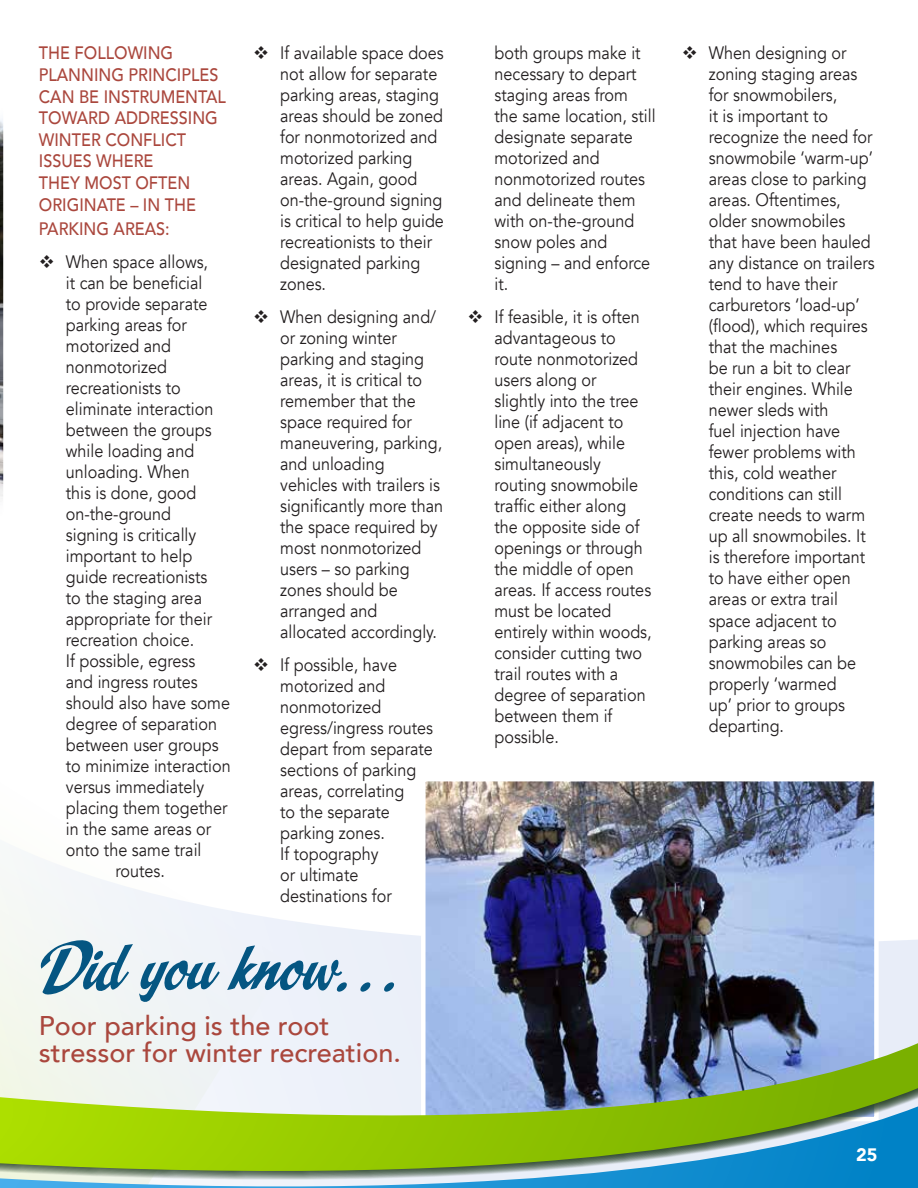
<style>
.page{position:relative;width:918px;height:1188px;background:#fff}
.page>*{position:absolute;margin:0;border:0;box-sizing:border-box;transform-origin:0 0}
.t1{font:72px "CC Spills";color:#055682}
.t2{font:500 27px/27px "Avenir";color:#aa473d}
.t3{font:18px/21px "Avenir";color:#231f20;scale:.9 1}
.t4{font:500 18px/21.6px "Avenir";color:#aa473d;scale:.9 1}
.t5{font:900 18px "Avenir";color:#fff}
</style>
<div class="page">
<svg style="left:0;top:860px;width:918px;height:170px;fill:#f1f5f9"></svg>
<img style="left:426px;top:782px;width:448px;height:248px">
<div style="left:421px;top:777px;width:458px;height:344px;border:4px solid #fff"></div>
<svg style="left:0;top:1030px;width:918px;height:13px"></svg>
<svg style="left:0;top:1043px;width:918px;height:127px;background:#9abf79"></svg>
<svg style="left:0;top:1170px;width:918px;height:18px;background:#65abca"></svg>
<img style="left:0;top:119px;width:3px;height:378px">
<p class="t4" style="left:39px;top:41px;width:209px">TH E FOLLOWI NG<br>PLANNI NG PRI NCIPLES<br>CAN BE I NSTRU MENTAL<br>TOWARD ADDRESSI NG<br>WI NTER CONFLICT<br>ISSU ES WH ERE<br>TH EY MOST OFTEN<br>ORIGINATE – IN THE</p>
<p class="t4" style="left:39px;top:216px;width:147px">PARKING AREAS:</p>
<p class="t3" style="left:39px;top:251px;width:190px">❖ When space allows,</p>
<p class="t3" style="left:66px;top:272px;width:153px">it can be beneficial</p>
<p class="t3" style="left:66px;top:293px;width:159px">to provide separate</p>
<p class="t3" style="left:66px;top:314px;width:136px">parking areas for</p>
<p class="t3" style="left:66px;top:335px;width:118px">motorized and</p>
<p class="t3" style="left:66px;top:356px;width:114px">nonmotorized</p>
<p class="t3" style="left:66px;top:377px;width:129px">recreationists to</p>
<p class="t3" style="left:66px;top:398px;width:165px">eliminate interaction</p>
<p class="t3" style="left:66px;top:419px;width:164px">between the groups</p>
<p class="t3" style="left:66px;top:440px;width:144px">while loading and</p>
<p class="t3" style="left:66px;top:461px;width:139px">unloading. When</p>
<p class="t3" style="left:66px;top:482px;width:147px">this is done, good</p>
<p class="t3" style="left:66px;top:503px;width:118px">on-the-ground</p>
<p class="t3" style="left:66px;top:524px;width:146px">signing is critically</p>
<p class="t3" style="left:66px;top:545px;width:142px">important to help</p>
<p class="t3" style="left:66px;top:566px;width:159px">guide recreationists</p>
<p class="t3" style="left:66px;top:587px;width:153px">to the staging area</p>
<p class="t3" style="left:66px;top:608px;width:164px">appropriate for their</p>
<p class="t3" style="left:66px;top:629px;width:144px">recreation choice.</p>
<p class="t3" style="left:66px;top:650px;width:145px">If possible, egress</p>
<p class="t3" style="left:66px;top:671px;width:148px">and ingress routes</p>
<p class="t3" style="left:66px;top:692px;width:184px">should also have some</p>
<p class="t3" style="left:66px;top:713px;width:169px">degree of separation</p>
<p class="t3" style="left:66px;top:734px;width:171px">between user groups</p>
<p class="t3" style="left:66px;top:755px;width:185px">to minimize interaction</p>
<p class="t3" style="left:66px;top:776px;width:155px">versus immediately</p>
<p class="t3" style="left:66px;top:797px;width:181px">placing them together</p>
<p class="t3" style="left:66px;top:818px;width:163px">in the same areas or</p>
<p class="t3" style="left:66px;top:839px;width:152px">onto the same trail</p>
<p class="t3" style="left:115px;top:860px;width:56px">routes.</p>
<p class="t3" style="left:280px;top:43px;width:183px;text-indent:-27px">❖ If available space does not allow for separate parking areas, staging areas should be zoned for nonmotorized and motorized parking areas. Again, good on-the-ground signing is critical to help guide recreationists to their designated parking zones.</p>
<p class="t3" style="left:280px;top:307px;width:182px;text-indent:-27px">❖ When designing and/ or zoning winter parking and staging areas, it is critical to remember that the space required for maneuvering, parking, and unloading vehicles with trailers is significantly more than the space required by most nonmotorized users – so parking zones should be arranged and allocated accordingly.</p>
<p class="t3" style="left:280px;top:655px;width:171px;text-indent:-27px">❖ If possible, have motorized and nonmotorized egress/ingress routes depart from separate sections of parking areas, correlating<br>to the separate parking zones.<br>If topography<br>or ultimate destinations for</p>
<h1 class="t1" style="left:39px;top:936px;width:365px">Did you know…</h1>
<h2 class="t2" style="left:39px;top:1011px;width:364px">POOR PARKING IS THE ROOT<br>STRESSOR FOR WINTER RECREATION.</h2>
<p class="t3" style="left:495px;top:43px;width:180px">both groups make it necessary to depart staging areas from the same location, still designate separate motorized and nonmotorized routes and delineate them with on-the-ground snow poles and signing – and enforce it.</p>
<p class="t3" style="left:495px;top:307px;width:176px;text-indent:-27px">❖ If feasible, it is often advantageous to route nonmotorized users along or<br>slightly into the tree line (if adjacent to open areas), while simultaneously routing snowmobile traffic either along the opposite side of openings or through the middle of open areas. If access routes must be located entirely within woods, consider cutting two trail routes with a degree of separation between them if possible.</p>
<p class="t3" style="left:709px;top:43px;width:186px;text-indent:-27px">❖ When designing or zoning staging areas for snowmobilers,<br>it is important to recognize the need for snowmobile ‘warm-up’ areas close to parking areas. Oftentimes, older snowmobiles that have been hauled any distance on trailers tend to have their carburetors ‘load-up’ (flood), which requires that the machines<br>be run a bit to clear their engines. While newer sleds with<br>fuel injection have fewer problems with this, cold weather conditions can still create needs to warm up all snowmobiles. It is therefore important to have either open areas or extra trail space adjacent to parking areas so snowmobiles can be properly ‘warmed<br>up’ prior to groups departing.</p>
<p class="t5" style="left:856px;top:1140px;width:23px">25</p>
</div>
